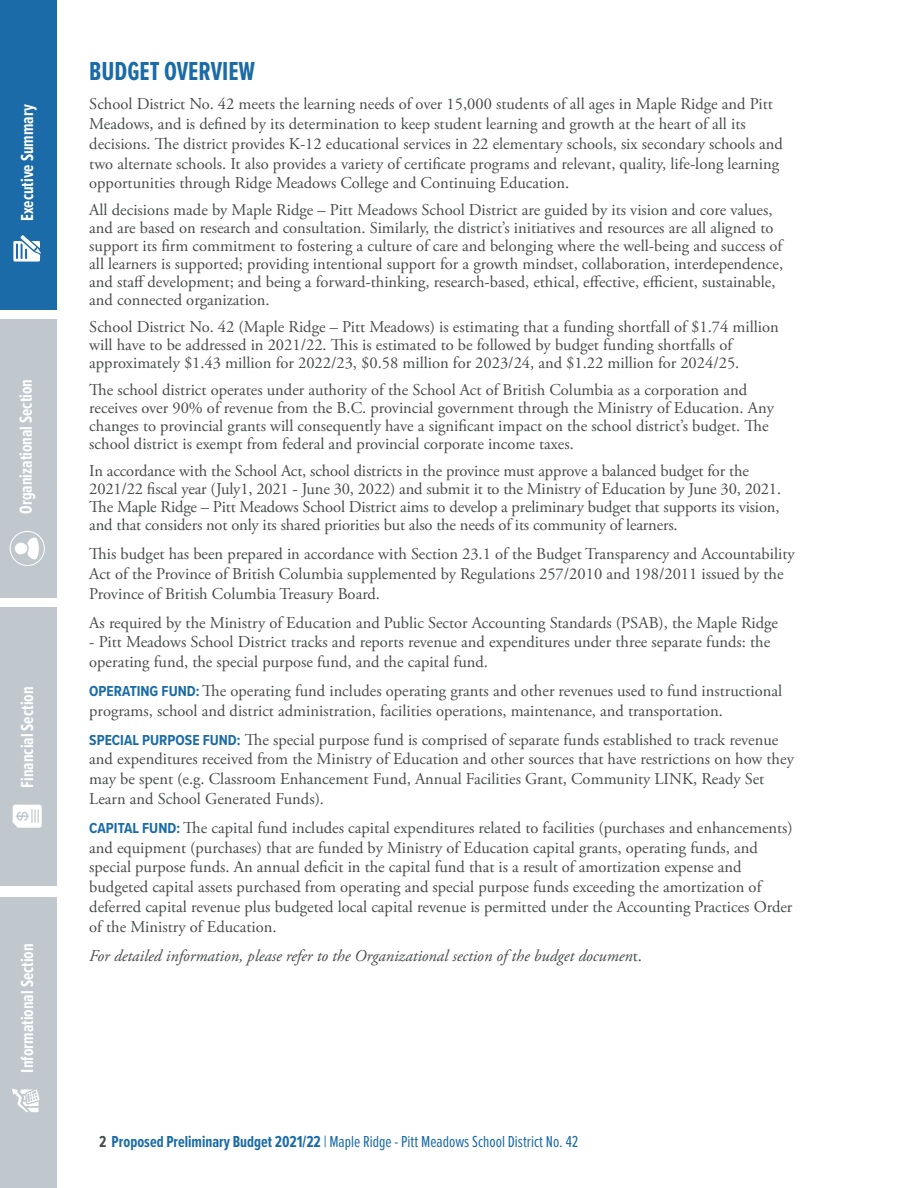
<style>
.page{position:relative;width:918px;height:1188px;background:#fff}
.page>*{position:absolute;margin:0;border:0;box-sizing:border-box;transform-origin:0 0}
.t1{font:700 27px "Proxima Nova Ex Cn";color:#1a6ba7}
.t2{font:700 18px "Proxima Nova Ex Cn";color:#fff}
.t3{font:16.5px/19.8px "Adobe Garamond Pro";color:#494a4b}
.t4{font:italic 16.5px "Adobe Garamond Pro";color:#494a4b}
.t5{font:16.5px "Proxima Nova Ex Cn";color:#1a6ba7}
.s1{font-family:"Proxima Nova Cond";font-weight:700;font-size:15px;color:#1a6ba7}
.s2{font-style:normal}
.s3{font-weight:700;color:#494a4b}
.s4{font-weight:700}
</style>
<div class="page">
<div style="left:0;top:0;width:57px;height:310px;background:#1a6ba7"></div>
<div style="left:0;top:320px;width:57px;height:278px;background:#c0c8ce"></div>
<div style="left:0;top:608px;width:57px;height:278px;background:#c0c8ce"></div>
<div style="left:0;top:898px;width:57px;height:290px;background:#c0c8ce"></div>
<svg style="left:13px;top:235px;width:28px;height:27px"></svg>
<svg style="left:13px;top:805px;width:29px;height:23px"></svg>
<svg style="left:15px;top:537px;width:24px;height:23px"></svg>
<div style="left:10px;top:531px;width:35px;height:35px;border:1px solid #fff;border-radius:50%"></div>
<svg style="left:12px;top:1089px;width:28px;height:23px"></svg>
<p class="t2" style="left:17px;top:221px;width:118px;rotate:-90deg">Executive Summary</p>
<p class="t2" style="left:15px;top:514px;width:136px;rotate:-90deg">Organizational Section</p>
<p class="t2" style="left:17px;top:788px;width:102px;rotate:-90deg">Financial Section</p>
<p class="t2" style="left:17px;top:1073px;width:131px;rotate:-90deg">Informational Section</p>
<h1 class="t1" style="left:89px;top:55px;width:167px">BUDGET OVERVIEW</h1>
<p class="t3" style="left:89px;top:95px;width:695px">School District No. 42 meets the learning needs of over 15,000 students of all ages in Maple Ridge and Pitt Meadows, and is defined by its determination to keep student learning and growth at the heart of all its decisions. The district provides K-12 educational services in 22 elementary schools, six secondary schools and two alternate schools. It also provides a variety of certificate programs and relevant, quality, life-long learning opportunities through Ridge Meadows College and Continuing Education.</p>
<p class="t3" style="left:89px;top:202px;width:695px;line-height:18px">All decisions made by Maple Ridge – Pitt Meadows School District are guided by its vision and core values, and are based on research and consultation. Similarly, the district’s initiatives and resources are all aligned to support its firm commitment to fostering a culture of care and belonging where the well-being and success of all learners is supported; providing intentional support for a growth mindset, collaboration, interdependence, and staff development; and being a forward-thinking, research-based, ethical, effective, efficient, sustainable, and connected organization.</p>
<p class="t3" style="left:89px;top:319px;width:691px;line-height:18px">School District No. 42 (Maple Ridge – Pitt Meadows) is estimating that a funding shortfall of $1.74 million will have to be addressed in 2021/22. This is estimated to be followed by budget funding shortfalls of approximately $1.43 million for 2022/23, $0.58 million for 2023/24, and $1.22 million for 2024/25.</p>
<p class="t3" style="left:89px;top:382px;width:686px;line-height:18px">The school district operates under authority of the School Act of British Columbia as a corporation and receives over 90% of revenue from the B.C. provincial government through the Ministry of Education. Any changes to provincial grants will consequently have a significant impact on the school district’s budget. The school district is exempt from federal and provincial corporate income taxes.</p>
<p class="t3" style="left:89px;top:463px;width:693px;line-height:18px">In accordance with the School Act, school districts in the province must approve a balanced budget for the 2021/22 fiscal year (July1, 2021 - June 30, 2022) and submit it to the Ministry of Education by June 30, 2021.<br>The Maple Ridge – Pitt Meadows School District aims to develop a preliminary budget that supports its vision, and that considers not only its shared priorities but also the needs of its community of learners.</p>
<p class="t3" style="left:89px;top:545px;width:707px">This budget has been prepared in accordance with Section 23.1 of the Budget Transparency and Accountability<br>Act of the Province of British Columbia supplemented by Regulations 257/2010 and 198/2011 issued by the<br>Province of British Columbia Treasury Board.</p>
<p class="t3" style="left:89px;top:613px;width:690px">As required by the Ministry of Education and Public Sector Accounting Standards (PSAB), the Maple Ridge</p>
<p class="t3" style="left:89px;top:633px;width:682px">- Pitt Meadows School District tracks and reports revenue and expenditures under three separate funds: the operating fund, the special purpose fund, and the capital fund.</p>
<p class="t3" style="left:89px;top:681px;width:694px"><span class="s1">OPERATING FUND:</span> The operating fund includes operating grants and other revenues used to fund instructional programs, school and district administration, facilities operations, maintenance, and transportation.</p>
<p class="t3" style="left:89px;top:730px;width:706px"><span class="s1">SPECIAL PURPOSE FUND:</span> The special purpose fund is comprised of separate funds established to track revenue and expenditures received from the Ministry of Education and other sources that have restrictions on how they may be spent (e.g. Classroom Enhancement Fund, Annual Facilities Grant, Community LINK, Ready Set Learn and School Generated Funds).</p>
<p class="t3" style="left:89px;top:818px;width:705px"><span class="s1">CAPITAL FUND:</span> The capital fund includes capital expenditures related to facilities (purchases and enhancements) and equipment (purchases) that are funded by Ministry of Education capital grants, operating funds, and special purpose funds. An annual deficit in the capital fund that is a result of amortization expense and budgeted capital assets purchased from operating and special purpose funds exceeding the amortization of deferred capital revenue plus budgeted local capital revenue is permitted under the Accounting Practices Order of the Ministry of Education.</p>
<p class="t4" style="left:89px;top:945px;width:554px">For detailed information, please refer to the Organizational section of the budget documen<span class="s2">t.</span></p>
<p class="t5" style="left:99px;top:1131px;width:481px"><span class="s3">2</span> <span class="s4">Proposed Preliminary Budget 2021/22</span> | Maple Ridge - Pitt Meadows School District No. 42</p>
</div>
